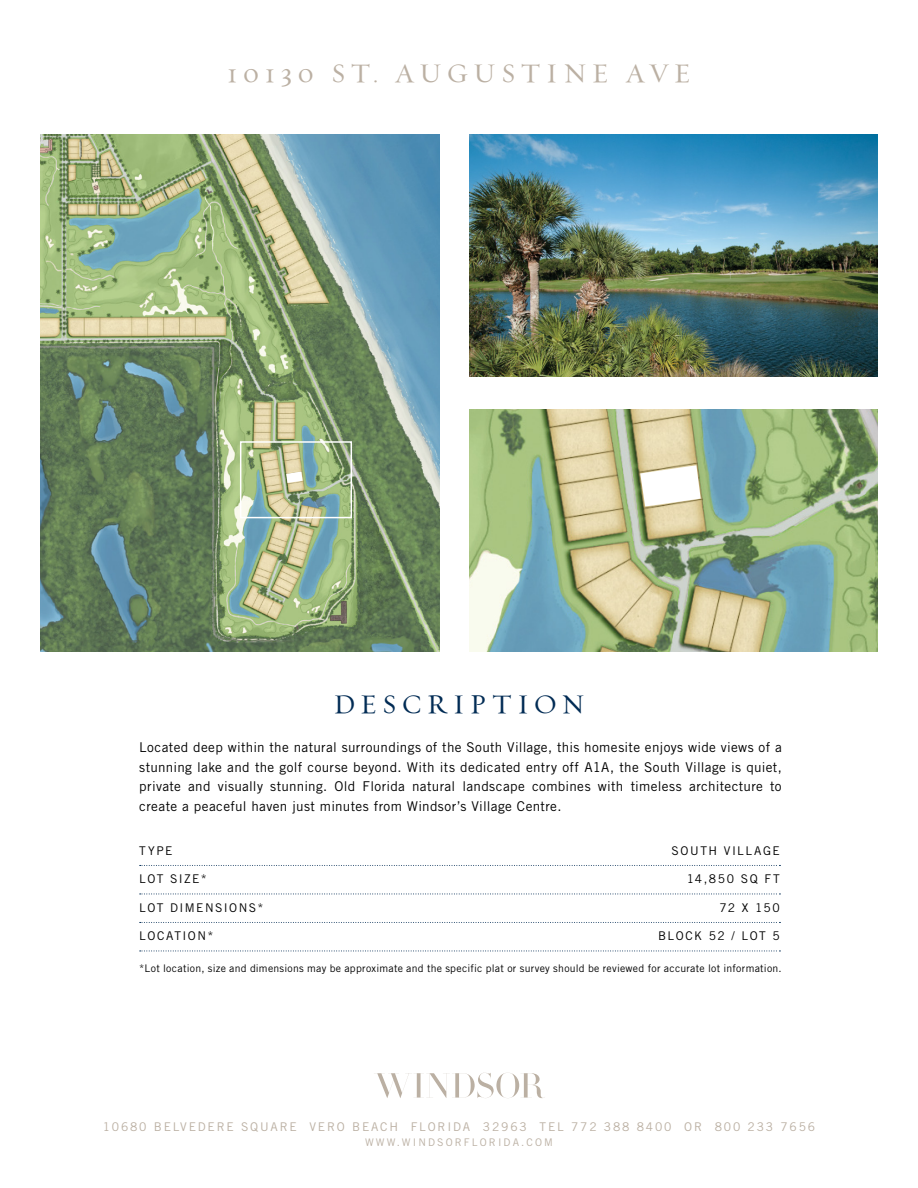
<style>
.page{position:relative;width:918px;height:1188px;background:#fff}
.page>*{position:absolute;margin:0;border:0;box-sizing:border-box;transform-origin:0 0}
.t1{font:27px "Requiem Text HTF Roman";letter-spacing:.2em;color:#bbb0a3}
.MAIN_TITLE{font:27px "Requiem Text HTF Roman";letter-spacing:.19em;color:#002b54}
.MAIN_TITLE-2{font:13.5px/19.5px "Trade Gothic LT Std";letter-spacing:.025em;color:#000;text-align:justify}
.LISTING_DETAILS{font:12px "Trade Gothic LT Std";letter-spacing:.12em;color:#000}
.t2{font:12px "Trade Gothic LT Std";letter-spacing:.15em;color:#bbb0a3}
.MAIN_TITLE-3{font:10.5px "Trade Gothic LT Std";letter-spacing:.025em;color:#000}
.t3{font:10.5px "Trade Gothic LT Std";letter-spacing:.2em;color:#bbb0a3}
</style>
<div class="page">
<img style="left:469px;top:409px;width:409px;height:242px">
<img style="left:40px;top:135px;width:399px;height:516px">
<img style="left:469px;top:135px;width:409px;height:242px">
<svg style="left:374px;top:1073px;width:171px;height:25px"></svg>
<svg style="left:140px;top:865px;width:640px;height:1px"></svg>
<svg style="left:140px;top:894px;width:640px;height:1px"></svg>
<svg style="left:140px;top:922px;width:640px;height:1px"></svg>
<svg style="left:140px;top:951px;width:640px;height:1px"></svg>
<div style="left:240px;top:441px;width:112px;height:77px;border:2px solid #fff"></div>
<svg style="left:640px;top:465px;width:61px;height:42px"></svg>
<svg style="left:286px;top:472px;width:17px;height:11px"></svg>
<p class="t1" style="left:227px;top:57px;width:465px">10130 ST. AUGUSTINE AVE</p>
<p class="MAIN_TITLE" style="left:333px;top:688px;width:253px">DESCRIPTION</p>
<p class="MAIN_TITLE-2" style="left:139px;top:738px;width:644px">Located deep within the natural surroundings of the South Village, this homesite enjoys wide views of a stunning lake and the golf course beyond. With its dedicated entry off A1A, the South Village is quiet, private and visually stunning. Old Florida natural landscape combines with timeless architecture to create a peaceful haven just minutes from Windsor’s Village Centre.</p>
<p class="LISTING_DETAILS" style="left:139px;top:843px;width:35px">TYPE</p>
<p class="LISTING_DETAILS" style="left:672px;top:843px;width:110px">SOUTH VILLAGE</p>
<p class="LISTING_DETAILS" style="left:139px;top:872px;width:69px">LOT SIZE*</p>
<p class="LISTING_DETAILS" style="left:687px;top:872px;width:95px">14,850 SQ FT</p>
<p class="LISTING_DETAILS" style="left:139px;top:900px;width:126px">LOT DIMENSIONS*</p>
<p class="LISTING_DETAILS" style="left:719px;top:900px;width:62px">72 X 150</p>
<p class="LISTING_DETAILS" style="left:139px;top:929px;width:76px">LOCATION*</p>
<p class="LISTING_DETAILS" style="left:658px;top:929px;width:123px">BLOCK 52 / LOT 5</p>
<p class="MAIN_TITLE-3" style="left:139px;top:962px;width:644px">*Lot location, size and dimensions may be approximate and the specific plat or survey should be reviewed for accurate lot information.</p>
<p class="t2" style="left:103px;top:1120px;width:714px">10680 BELVEDERE SQUARE VERO BEACH FLORIDA 32963 TEL 772 388 8400 OR 800 233 7656</p>
<p class="t3" style="left:365px;top:1136px;width:189px">WWW.WINDSORFLORIDA.COM</p>
</div>
